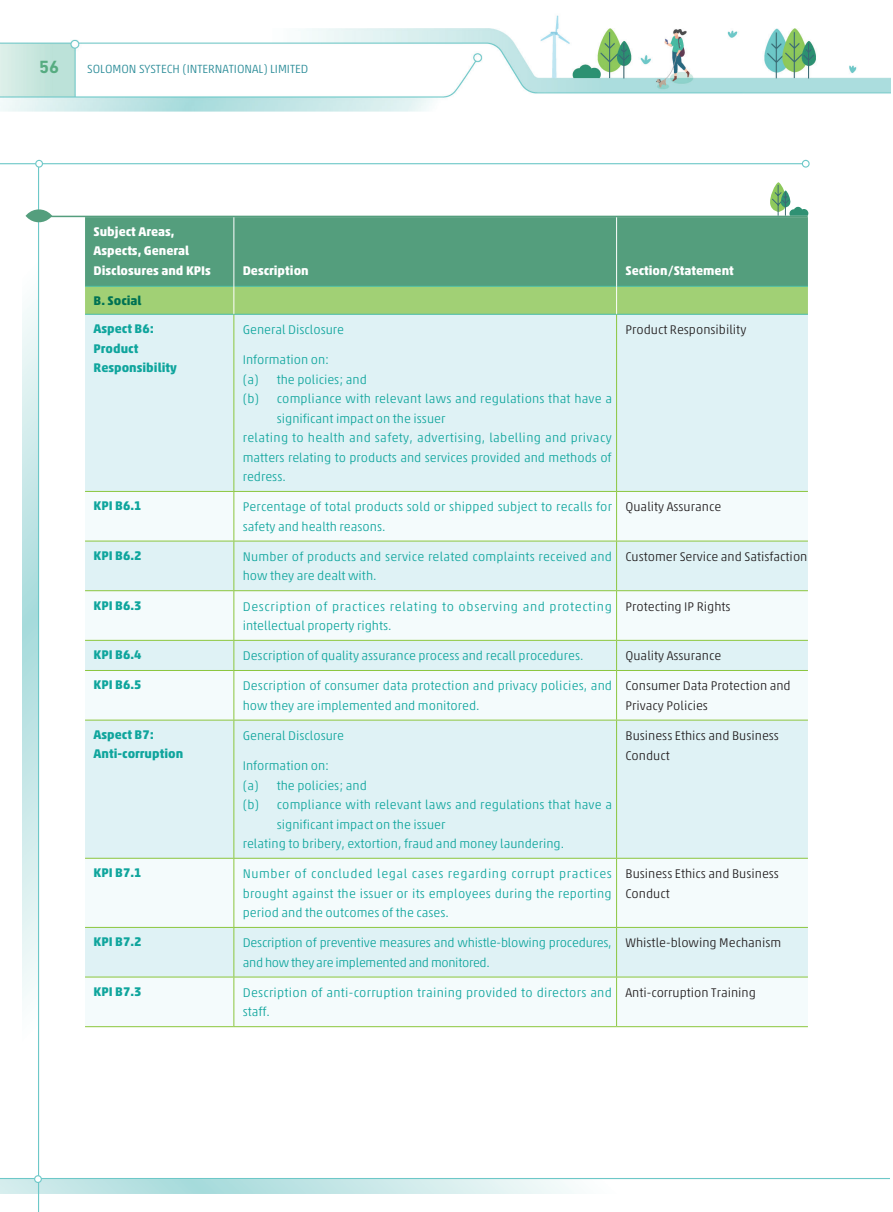
<style>
.page{position:relative;width:893px;height:1212px;background:#fff}
.page>*{position:absolute;margin:0;border:0;box-sizing:border-box;transform-origin:0 0}
.t1{font:700 18px "DIN Next LT Pro";color:#56ac81}
._1__內文{font:300 12.75px/19.5px "Akko Pro";color:#0fa59d}
._1__內文-2{font:300 12.75px/19.5px "Akko Pro";color:#231f20}
._1__內文-3{font:700 12.75px "Akko Pro";color:#0fa59d}
._1__內文-4{font:300 12.75px/19.5px "Akko Pro";letter-spacing:.05em;color:#0fa59d}
._1__內文-5{font:700 12.75px "Akko Pro";color:#fff}
._1__內文-6{font:300 12.75px/19.5px "Akko Pro";letter-spacing:.02em;color:#0fa59d}
._1__內文-7{font:700 12.75px "Akko Pro";color:#007253}
.t2{font:300 12px "Akko Pro";color:#298b97}
</style>
<div class="page">
<img style="left:0;top:15px;width:890px;height:1197px">
<img style="left:23px;top:164px;width:15px;height:1013px">
<img style="left:0;top:1179px;width:754px;height:15px">
<hr style="left:38px;top:164px;width:1px;height:1048px;background:#6dc8c8">
<hr style="left:0;top:1178px;width:890px;height:1px;background:#6dc8c8">
<hr style="left:0;top:163px;width:804px;height:1px;background:#6dc8c8">
<div style="left:802px;top:160px;width:7px;height:7px;background:#fff;border-radius:50%"></div>
<div style="left:802px;top:160px;width:8px;height:8px;border:1px solid #6dc8c8;border-radius:50%"></div>
<div style="left:36px;top:160px;width:6px;height:7px;background:#fff;border-radius:50%"></div>
<div style="left:35px;top:160px;width:8px;height:8px;border:1px solid #6dc8c8;border-radius:50%"></div>
<svg style="left:36px;top:1177px;width:4px;height:4px"></svg>
<div style="left:34px;top:1175px;width:8px;height:8px;border:1px solid #6dc8c8;border-radius:50%"></div>
<div style="left:85px;top:217px;width:723px;height:69px;background:#549e7d"></div>
<div style="left:85px;top:315px;width:723px;height:176px;background:#dff2f5"></div>
<svg style="left:85px;top:492px;width:723px;height:534px;fill:#dff2f5"></svg>
<hr style="left:85px;top:314px;width:149px;height:1px;background:#44baa1">
<hr style="left:234px;top:314px;width:383px;height:1px;background:#44baa1">
<hr style="left:617px;top:314px;width:191px;height:1px;background:#44baa1">
<hr style="left:85px;top:491px;width:149px;height:1px;background:#8bc63e">
<hr style="left:234px;top:491px;width:383px;height:1px;background:#8bc63e">
<hr style="left:617px;top:491px;width:191px;height:1px;background:#8bc63e">
<hr style="left:85px;top:541px;width:149px;height:1px;background:#8bc63e">
<hr style="left:234px;top:541px;width:383px;height:1px;background:#8bc63e">
<hr style="left:617px;top:541px;width:191px;height:1px;background:#8bc63e">
<hr style="left:85px;top:590px;width:149px;height:1px;background:#8bc63e">
<hr style="left:234px;top:590px;width:383px;height:1px;background:#8bc63e">
<hr style="left:617px;top:590px;width:191px;height:1px;background:#8bc63e">
<hr style="left:85px;top:640px;width:149px;height:1px;background:#8bc63e">
<hr style="left:234px;top:640px;width:383px;height:1px;background:#8bc63e">
<hr style="left:617px;top:640px;width:191px;height:1px;background:#8bc63e">
<hr style="left:85px;top:670px;width:149px;height:1px;background:#8bc63e">
<hr style="left:234px;top:670px;width:383px;height:1px;background:#8bc63e">
<hr style="left:617px;top:670px;width:191px;height:1px;background:#8bc63e">
<hr style="left:85px;top:720px;width:149px;height:1px;background:#8bc63e">
<hr style="left:234px;top:720px;width:383px;height:1px;background:#8bc63e">
<hr style="left:617px;top:720px;width:191px;height:1px;background:#8bc63e">
<hr style="left:85px;top:858px;width:149px;height:1px;background:#8bc63e">
<hr style="left:234px;top:858px;width:383px;height:1px;background:#8bc63e">
<hr style="left:617px;top:858px;width:191px;height:1px;background:#8bc63e">
<hr style="left:85px;top:927px;width:149px;height:1px;background:#8bc63e">
<hr style="left:234px;top:927px;width:383px;height:1px;background:#8bc63e">
<hr style="left:617px;top:927px;width:191px;height:1px;background:#8bc63e">
<hr style="left:85px;top:977px;width:149px;height:1px;background:#8bc63e">
<hr style="left:234px;top:977px;width:383px;height:1px;background:#8bc63e">
<hr style="left:617px;top:977px;width:191px;height:1px;background:#8bc63e">
<hr style="left:85px;top:1026px;width:149px;height:1px;background:#8bc63e">
<hr style="left:234px;top:1026px;width:383px;height:1px;background:#8bc63e">
<hr style="left:617px;top:1026px;width:191px;height:1px;background:#8bc63e">
<hr style="left:233px;top:217px;width:1px;height:69px;background:#fff">
<hr style="left:616px;top:217px;width:1px;height:69px;background:#fff">
<svg style="left:85px;top:286px;width:723px;height:28px;background:#9dcf77"></svg>
<hr style="left:233px;top:315px;width:1px;height:176px;background:#8bc63e">
<hr style="left:616px;top:315px;width:1px;height:176px;background:#8bc63e">
<hr style="left:233px;top:492px;width:1px;height:49px;background:#8bc63e">
<hr style="left:616px;top:492px;width:1px;height:49px;background:#8bc63e">
<hr style="left:233px;top:541px;width:1px;height:49px;background:#8bc63e">
<hr style="left:616px;top:541px;width:1px;height:49px;background:#8bc63e">
<hr style="left:233px;top:591px;width:1px;height:49px;background:#8bc63e">
<hr style="left:616px;top:591px;width:1px;height:49px;background:#8bc63e">
<svg style="left:233px;top:641px;width:1px;height:29px"></svg>
<svg style="left:616px;top:641px;width:1px;height:29px"></svg>
<hr style="left:233px;top:671px;width:1px;height:49px;background:#8bc63e">
<hr style="left:616px;top:671px;width:1px;height:49px;background:#8bc63e">
<hr style="left:233px;top:720px;width:1px;height:138px;background:#8bc63e">
<hr style="left:616px;top:720px;width:1px;height:138px;background:#8bc63e">
<hr style="left:233px;top:859px;width:1px;height:68px;background:#8bc63e">
<hr style="left:616px;top:859px;width:1px;height:68px;background:#8bc63e">
<hr style="left:233px;top:928px;width:1px;height:49px;background:#8bc63e">
<hr style="left:616px;top:928px;width:1px;height:49px;background:#8bc63e">
<hr style="left:233px;top:977px;width:1px;height:49px;background:#8bc63e">
<hr style="left:616px;top:977px;width:1px;height:49px;background:#8bc63e">
<svg style="left:769px;top:182px;width:39px;height:34px"></svg>
<hr style="left:39px;top:216px;width:769px;height:1px;background:#549e7d">
<svg style="left:26px;top:208px;width:26px;height:16px"></svg>
<h1 class="t1" style="left:39px;top:57px;width:22px">56</h1>
<p class="t2" style="left:87px;top:61px;width:223px">SOLOMON SYSTECH (INTERNATIONAL) LIMITED</p>
<p class="_1__內文-5" style="left:94px;top:224px;width:83px">Subject Areas,</p>
<p class="_1__內文-5" style="left:94px;top:243px;width:97px">Aspects, General</p>
<p class="_1__內文-5" style="left:94px;top:263px;width:119px">Disclosures and KPIs</p>
<p class="_1__內文-5" style="left:243px;top:263px;width:67px">Description</p>
<p class="_1__內文-5" style="left:625px;top:263px;width:110px">Section/Statement</p>
<p class="_1__內文-7" style="left:94px;top:293px;width:49px">B. Social</p>
<p class="_1__內文-3" style="left:94px;top:321px;width:62px">Aspect B6:</p>
<p class="_1__內文-3" style="left:94px;top:340px;width:46px">Product</p>
<p class="_1__內文-3" style="left:94px;top:360px;width:85px">Responsibility</p>
<p class="_1__內文" style="left:243px;top:320px;width:103px">General Disclosure</p>
<p class="_1__內文" style="left:243px;top:350px;width:88px">Information on:</p>
<p class="_1__內文" style="left:243px;top:369px;width:126px">(a) the policies; and</p>
<p class="_1__內文" style="left:277px;top:389px;width:337px;text-indent:-34px">(b) compliance with relevant laws and regulations that have a significant impact on the issuer</p>
<p class="_1__內文" style="left:243px;top:428px;width:370px;text-align:justify">relating to health and safety, advertising, labelling and privacy matters relating to products and services provided and methods of redress.</p>
<p class="_1__內文-2" style="left:625px;top:320px;width:122px">Product Responsibility</p>
<p class="_1__內文-3" style="left:94px;top:498px;width:49px">KPI B6.1</p>
<p class="_1__內文" style="left:243px;top:497px;width:371px">Percentage of total products sold or shipped subject to recalls for safety and health reasons.</p>
<p class="_1__內文-2" style="left:625px;top:497px;width:97px">Quality Assurance</p>
<p class="_1__內文-3" style="left:94px;top:548px;width:49px">KPI B6.2</p>
<p class="_1__內文" style="left:243px;top:547px;width:371px">Number of products and service related complaints received and how they are dealt with.</p>
<p class="_1__內文-2" style="left:625px;top:547px;width:183px">Customer Service and Satisfaction</p>
<p class="_1__內文-3" style="left:94px;top:597px;width:49px">KPI B6.3</p>
<p class="_1__內文-4" style="left:243px;top:596px;width:371px">Description of practices relating to observing and protecting intellectual property rights.</p>
<p class="_1__內文-2" style="left:625px;top:596px;width:107px">Protecting IP Rights</p>
<p class="_1__內文-3" style="left:94px;top:647px;width:49px">KPI B6.4</p>
<p class="_1__內文" style="left:243px;top:646px;width:342px">Description of quality assurance process and recall procedures.</p>
<p class="_1__內文-2" style="left:625px;top:646px;width:97px">Quality Assurance</p>
<p class="_1__內文-3" style="left:94px;top:677px;width:49px">KPI B6.5</p>
<p class="_1__內文" style="left:243px;top:676px;width:371px">Description of consumer data protection and privacy policies, and how they are implemented and monitored.</p>
<p class="_1__內文-2" style="left:625px;top:676px;width:167px">Consumer Data Protection and<br>Privacy Policies</p>
<p class="_1__內文-3" style="left:94px;top:727px;width:62px">Aspect B7:</p>
<p class="_1__內文-3" style="left:94px;top:746px;width:91px">Anti-corruption</p>
<p class="_1__內文" style="left:243px;top:726px;width:103px">General Disclosure</p>
<p class="_1__內文" style="left:243px;top:756px;width:88px">Information on:</p>
<p class="_1__內文" style="left:243px;top:775px;width:126px">(a) the policies; and</p>
<p class="_1__內文" style="left:277px;top:795px;width:337px;text-indent:-34px">(b) compliance with relevant laws and regulations that have a significant impact on the issuer</p>
<p class="_1__內文" style="left:243px;top:834px;width:323px">relating to bribery, extortion, fraud and money laundering.</p>
<p class="_1__內文-2" style="left:625px;top:726px;width:155px">Business Ethics and Business<br>Conduct</p>
<p class="_1__內文-3" style="left:94px;top:865px;width:49px">KPI B7.1</p>
<p class="_1__內文" style="left:243px;top:864px;width:371px;text-align:justify">Number of concluded legal cases regarding corrupt practices brought against the issuer or its employees during the reporting period and the outcomes of the cases.</p>
<p class="_1__內文-2" style="left:625px;top:864px;width:155px">Business Ethics and Business<br>Conduct</p>
<p class="_1__內文-3" style="left:94px;top:934px;width:49px">KPI B7.2</p>
<p class="_1__內文" style="left:243px;top:933px;width:370px">Description of preventive measures and whistle-blowing procedures, and how they are implemented and monitored.</p>
<p class="_1__內文-2" style="left:625px;top:933px;width:157px">Whistle-blowing Mechanism</p>
<p class="_1__內文-3" style="left:94px;top:983px;width:49px">KPI B7.3</p>
<p class="_1__內文-6" style="left:243px;top:983px;width:371px">Description of anti-corruption training provided to directors and staff.</p>
<p class="_1__內文-2" style="left:625px;top:983px;width:132px">Anti-corruption Training</p>
</div>
